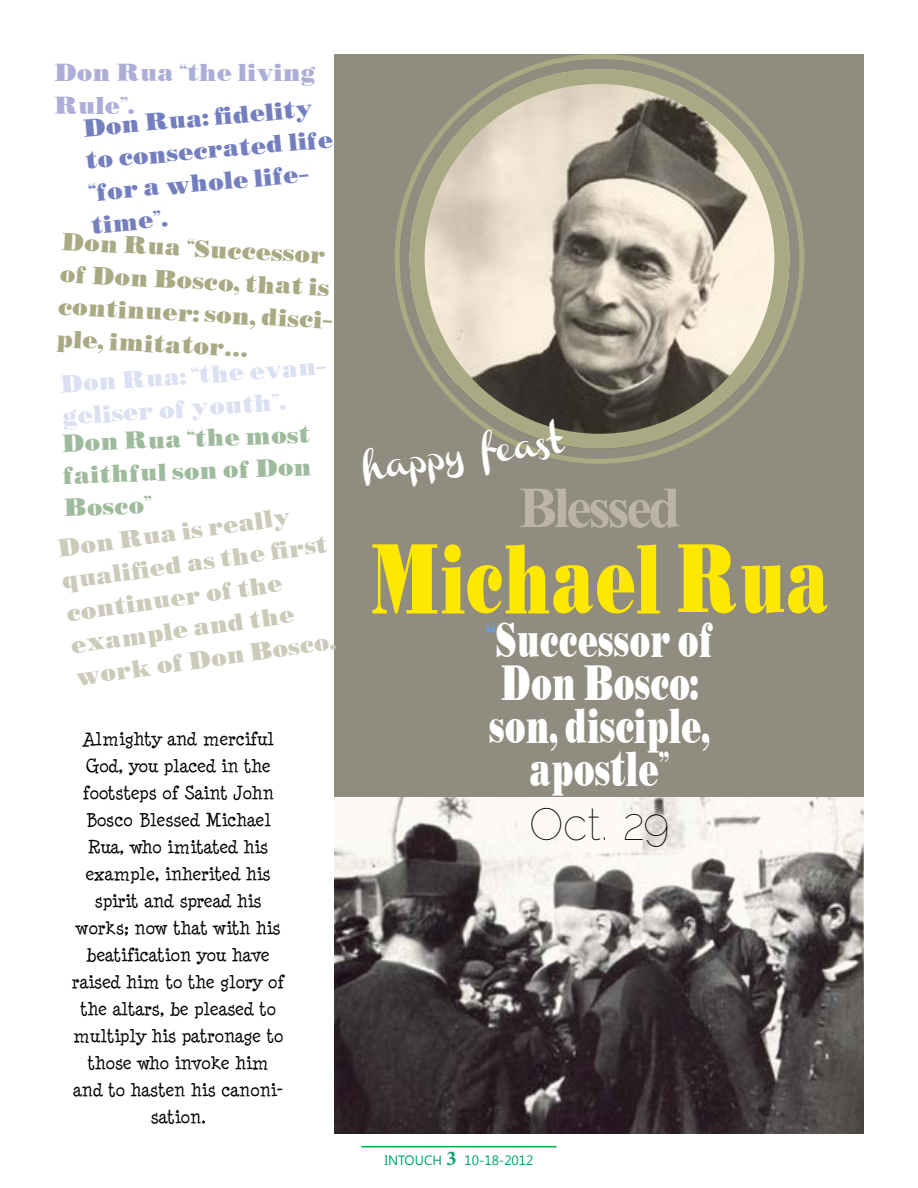
<style>
.page{position:relative;width:918px;height:1188px;background:#fff}
.page>*{position:absolute;margin:0;border:0;box-sizing:border-box;transform-origin:0 0}
.t1{font:108px "BODIDL Ybold";color:#ffe800;scale:.67 1}
.t2{font:700 72px "Aparajita";letter-spacing:-.05em;color:#bcb5a7}
.t3{font:54px/43.2px "BODIDL Ybold";color:#fff;text-align:center;scale:.67 1}
.t4{font:100 45px "Raleway";color:#000}
.t5{font:27px/32.4px "BODIDL Ybold";color:#cccab8}
.t6{font:27px/32.4px "BODIDL Ybold";color:#a9a983}
.t7{font:27px/32.4px "BODIDL Ybold";color:#737fbe}
.t8{font:27px/32.4px "BODIDL Ybold";color:#9fbb9e;text-align:justify}
.t9{font:27px/32.4px "BODIDL Ybold";color:#dbe0f2}
.t10{font:27px/32.4px "BODIDL Ybold";color:#adaed7}
.t11{font:27px "Channel";color:#fff}
.t12{font:18px/27px "Minya Nouvelle";color:#000;text-align:center}
.t13{font:13.5px "Segoe UI";color:#00a26a}
.s1{color:#6e9cd2}
.s2{font-family:"Minion Pro";font-weight:700;font-size:21px}
</style>
<div class="page">
<hr style="left:361px;top:1146px;width:196px;height:1px;background:#00b14c">
<div style="left:335px;top:54px;width:529px;height:1080px;background:#908d80"></div>
<img style="left:410px;top:69px;width:379px;height:380px;border-radius:190px">
<div style="left:410px;top:69px;width:379px;height:380px;border:15px solid #a9a983;border-radius:50%"></div>
<img style="left:335px;top:797px;width:529px;height:337px">
<h3 class="t10" style="left:54px;top:57px;width:263px">Don Rua “the living<br>Rule”.</h3>
<h3 class="t7" style="left:82px;top:112px;width:250px;rotate:-5deg">Don Rua: fi delity to consecrated life “for a whole life&shy;time”.</h3>
<h3 class="t6" style="left:62px;top:225px;width:280px;rotate:3deg">Don Rua “Successor of Don Bosco, that is continuer: son, disci&shy;ple, imitator…</h3>
<h3 class="t9" style="left:59px;top:368px;width:272px;rotate:-4deg">Don Rua: “the evan&shy;geliser of youth”.</h3>
<h3 class="t8" style="left:61px;top:427px;width:250px;rotate:-2deg">Don Rua “the most faithful son of Don Bosco”</h3>
<h3 class="t5" style="left:55px;top:533px;width:269px;rotate:-8deg">Don Rua is really qualifi ed as the fi rst continuer of the example and the work of Don Bosco.</h3>
<p class="t12" style="left:72px;top:725px;width:214px">Almighty and merciful<br>God, you placed in the footsteps of Saint John<br>Bosco Blessed Michael<br>Rua, who imitated his example, inherited his spirit and spread his works; now that with his beatification you have raised him to the glory of the altars, be pleased to multiply his patronage to those who invoke him and to hasten his canoni&shy;sation.</p>
<h3 class="t11" style="left:361px;top:456px;width:204px;rotate:-8deg">happy feast</h3>
<h2 class="t2" style="left:518px;top:474px;width:163px">Blessed</h2>
<h1 class="t1" style="left:369px;top:524px;width:689px">Michael Rua</h1>
<h3 class="t3" style="left:485px;top:618px;width:342px"><span class="s1">“</span>Successor of<br>Don Bosco: son, disciple, apostle”</h3>
<h3 class="t4" style="left:529px;top:799px;width:142px">Oct. 29</h3>
<p class="t13" style="left:384px;top:1151px;width:150px">INTOUCH <span class="s2">3</span> 10-18-2012</p>
</div>
